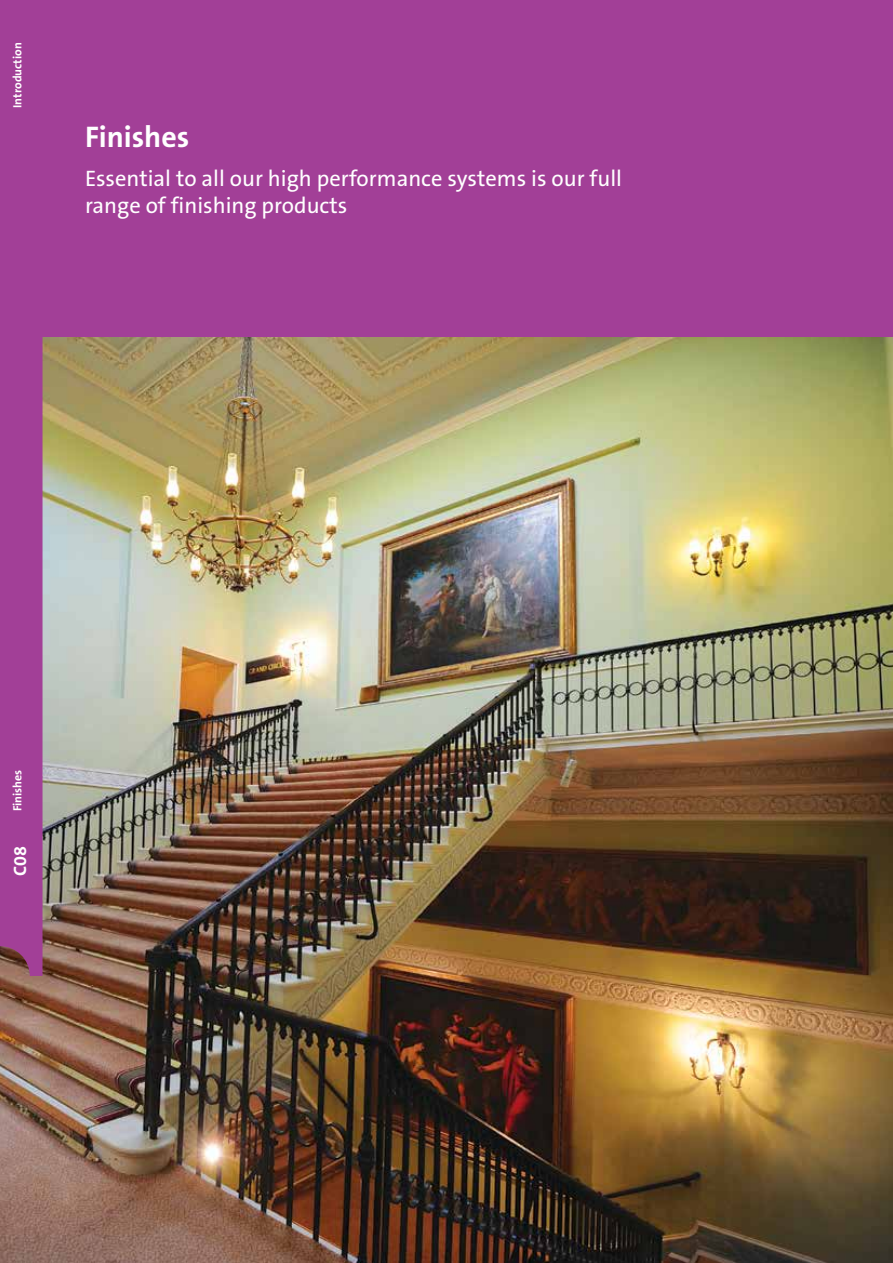
<style>
.page{position:relative;width:893px;height:1263px;background:#fff}
.page>*{position:absolute;margin:0;border:0;box-sizing:border-box;transform-origin:0 0}
.t1{font:700 30px "The Sans B7";color:#fff}
.t2{font:22.5px/27px "The Sans B5 Plain";color:#fff}
.t3{font:700 18px "The Sans B7";color:#fff}
.t4{font:700 12px "The Sans B7";color:#fff}
</style>
<div class="page">
<div style="left:0;top:0;width:893px;height:340px;background:#a23f97"></div>
<img style="left:0;top:338px;width:893px;height:925px">
<div style="left:0;top:337px;width:43px;height:639px;background:#a23f97"></div>
<p class="t4" style="left:11px;top:108px;width:67px;rotate:-90deg">Introduction</p>
<h1 class="t1" style="left:85px;top:120px;width:106px">Finishes</h1>
<p class="t2" style="left:85px;top:166px;width:539px">Essential to all our high performance systems is our full range of finishing products</p>
<p class="t4" style="left:11px;top:811px;width:43px;rotate:-90deg">Finishes</p>
<p class="t3" style="left:10px;top:876px;width:31px;rotate:-90deg">C08</p>
</div>
